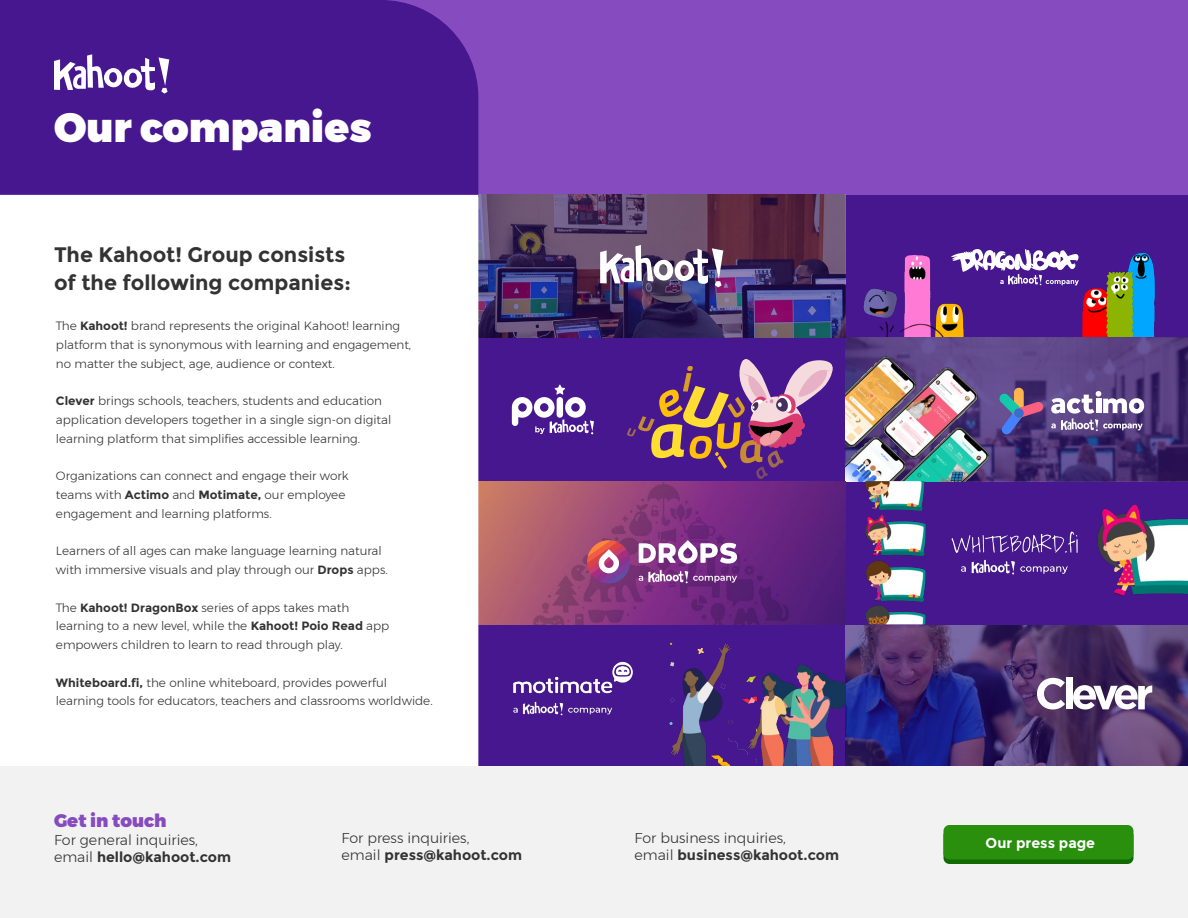
<style>
.page{position:relative;width:1188px;height:918px;background:#fff}
.page>*{position:absolute;margin:0;border:0;box-sizing:border-box;transform-origin:0 0}
.t1{font:900 40.5px "Montserrat";color:#fff}
.t2{font:700 21px/28.5px "Montserrat";color:#333}
.t3{font:900 18px "Montserrat";color:#864cbf}
.t4{font:300 14.25px/17.1px "Montserrat";color:#333}
.t5{font:700 14.25px "Montserrat";color:#fff}
.t6{font:300 12px/18.8px "Montserrat";color:#333}
.s1{font-weight:700}
</style>
<div class="page">
<img style="left:845px;top:624px;width:343px;height:142px">
<div style="left:845px;top:194px;width:343px;height:144px;background:#46178f"></div>
<svg style="left:951px;top:249px;width:128px;height:36px"></svg>
<img style="left:1128px;top:253px;width:26px;height:85px">
<img style="left:1083px;top:288px;width:24px;height:50px">
<img style="left:1107px;top:272px;width:27px;height:66px">
<img style="left:904px;top:255px;width:27px;height:20px">
<img style="left:948px;top:304px;width:15px;height:34px">
<img style="left:863px;top:275px;width:85px;height:63px">
<div style="left:478px;top:338px;width:367px;height:143px;background:#46178f"></div>
<div style="left:478px;top:624px;width:367px;height:144px;background:#46178f"></div>
<img style="left:757px;top:665px;width:88px;height:101px">
<img style="left:669px;top:642px;width:88px;height:124px">
<div style="left:845px;top:481px;width:343px;height:143px;background:#46178f"></div>
<div style="left:0;top:0;width:1188px;height:194px;background:#864cbf"></div>
<img style="left:478px;top:194px;width:367px;height:144px">
<img style="left:845px;top:338px;width:343px;height:143px">
<img style="left:845px;top:351px;width:146px;height:130px">
<img style="left:478px;top:481px;width:367px;height:143px">
<div style="left:0;top:0;width:478px;height:194px;background:#46178f"></div>
<svg style="left:54px;top:54px;width:115px;height:40px;background:#886ab7"></svg>
<img style="left:600px;top:245px;width:123px;height:42px">
<div style="left:1014px;top:388px;width:10px;height:30px;background:#ffb54d;border-radius:5px"></div>
<svg style="left:999px;top:393px;width:45px;height:41px;background:#615988"></svg>
<div style="left:1014px;top:408px;width:10px;height:10px;background:#3b6ecc;border-radius:50%"></div>
<svg style="left:1051px;top:391px;width:93px;height:40px"></svg>
<svg style="left:586px;top:540px;width:151px;height:43px"></svg>
<svg style="left:512px;top:385px;width:82px;height:49px"></svg>
<img style="left:951px;top:531px;width:127px;height:43px">
<div style="left:0;top:766px;width:1188px;height:152px;background:#f2f2f2"></div>
<div style="left:944px;top:830px;width:189px;height:34px;background:#106b03;border-radius:6px"></div>
<div style="left:944px;top:825px;width:189px;height:35px;background:#298f0d;border-radius:6px"></div>
<img style="left:513px;top:661px;width:120px;height:55px">
<svg style="left:627px;top:359px;width:206px;height:120px"></svg>
<img style="left:1097px;top:504px;width:91px;height:93px">
<img style="left:866px;top:481px;width:60px;height:143px">
<svg style="left:1037px;top:678px;width:28px;height:32px"></svg>
<div style="left:1066px;top:678px;width:6px;height:31px;background:#fff"></div>
<svg style="left:1073px;top:685px;width:79px;height:25px"></svg>
<h1 class="t1" style="left:54px;top:95px;width:319px">Our companies</h1>
<h2 class="t2" style="left:54px;top:240px;width:298px">The Kahoot! Group consists of the following companies:</h2>
<p class="t6" style="left:56px;top:317px;width:357px">The <span class="s1">Kahoot!</span> brand represents the original Kahoot! learning platform that is synonymous with learning and engagement, no matter the subject, age, audience or context.</p>
<p class="t6" style="left:56px;top:392px;width:337px"><span class="s1">Clever</span> brings schools, teachers, students and education application developers together in a single sign-on digital learning platform that simplifies accessible learning.</p>
<p class="t6" style="left:56px;top:467px;width:294px">Organizations can connect and engage their work teams with <span class="s1">Actimo</span> and <span class="s1">Motimate,</span> our employee engagement and learning platforms.</p>
<p class="t6" style="left:56px;top:542px;width:333px">Learners of all ages can make language learning natural with immersive visuals and play through our <span class="s1">Drops</span> apps.</p>
<p class="t6" style="left:56px;top:598px;width:335px">The <span class="s1">Kahoot! DragonBox</span> series of apps takes math learning to a new level, while the <span class="s1">Kahoot! Poio Read</span> app empowers children to learn to read through play.</p>
<p class="t6" style="left:56px;top:673px;width:378px"><span class="s1">Whiteboard.fi,</span> the online whiteboard, provides powerful learning tools for educators, teachers and classrooms worldwide.</p>
<h3 class="t3" style="left:54px;top:806px;width:114px">Get in touch</h3>
<p class="t4" style="left:54px;top:831px;width:179px">For general inquiries, email <span class="s1">hello@kahoot.com</span></p>
<p class="t4" style="left:342px;top:829px;width:182px">For press inquiries,<br>email <span class="s1">press@kahoot.com</span></p>
<p class="t4" style="left:635px;top:829px;width:206px">For business inquiries,<br>email <span class="s1">business@kahoot.com</span></p>
<p class="t5" style="left:986px;top:834px;width:111px">Our press page</p>
</div>
